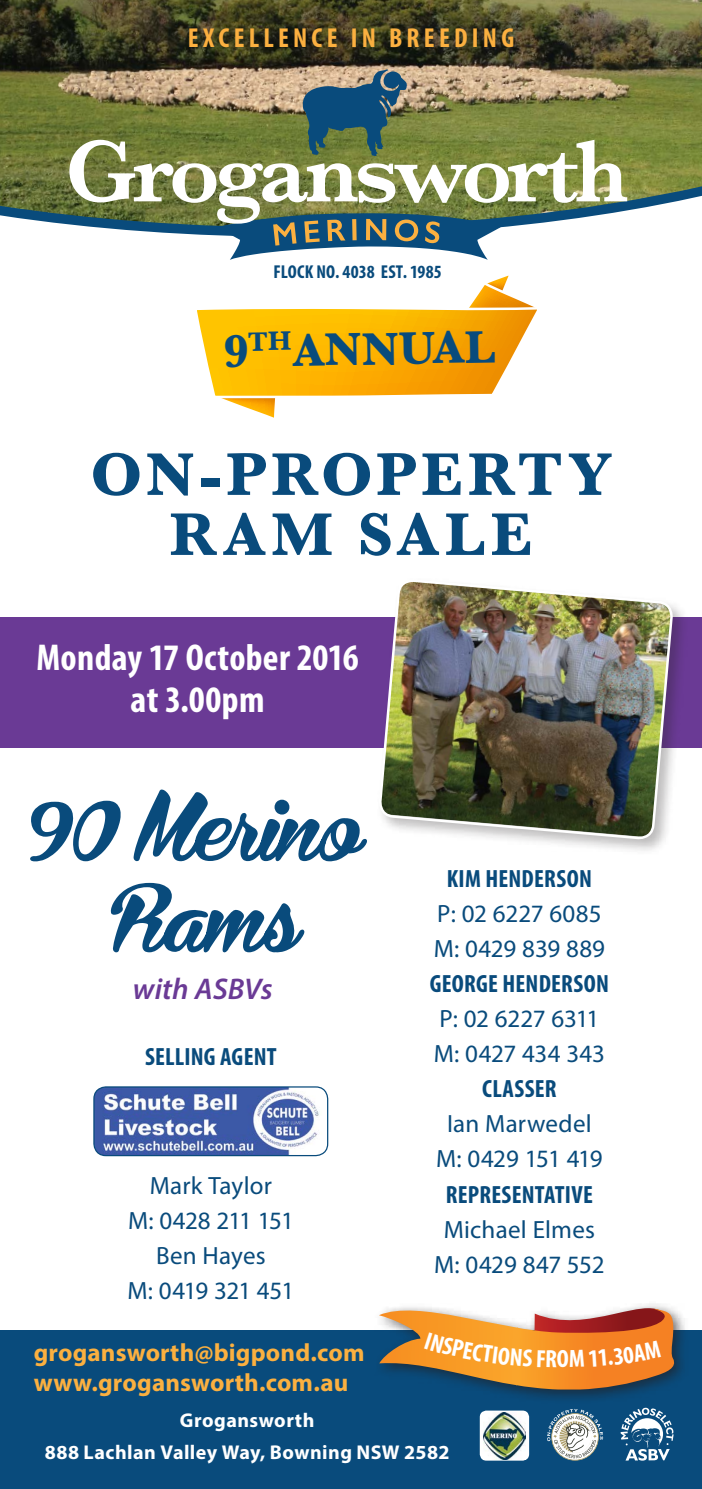
<style>
.page{position:relative;width:702px;height:1489px;background:#fff}
.page>*{position:absolute;margin:0;border:0;box-sizing:border-box;transform-origin:0 0}
.t1{font:700 62.5px/60px "Baskerville";letter-spacing:.085em;color:#094b7c;text-align:center}
.t2{font:700 47.5px "Baskerville";color:#094b7c}
.t3{font:700 condensed 37.5px/42.5px "Myriad Pro";letter-spacing:.01em;color:#fff;text-align:center}
.t4{font:italic 600 30px "Myriad Pro";letter-spacing:.005em;color:#6a3a95}
.t5{font:700 condensed 27.5px "Myriad Pro";letter-spacing:.155em;color:#fbb040}
.t6{font:25px/35px "Myriad Pro";color:#094b7c;text-align:center}
.t7{font:700 condensed 25px "Myriad Pro";letter-spacing:.01em;color:#094b7c}
.t8{font:700 25px/30px "Myriad Pro";letter-spacing:.005em;color:#fbb040}
.t9{font:700 condensed 25px "Myriad Pro";color:#fff}
.t10{font:700 20px/32.2px "Myriad Pro";letter-spacing:.025em;color:#fff;text-align:center}
.t11{font:700 condensed 18.75px "Myriad Pro";letter-spacing:.01em;color:#094b7c}
</style>
<div class="page">
<div style="left:0;top:618px;width:702px;height:130px;background:#6a3a95"></div>
<img style="left:95px;top:1086px;width:227px;height:69px">
<div style="left:93px;top:1086px;width:235px;height:70px;border:1px solid #094b7c;border-radius:12px"></div>
<div style="left:0;top:1329px;width:702px;height:159px;background:#094b7c"></div>
<div style="left:480px;top:1410px;width:49px;height:50px;background:#fff;border-radius:7px"></div>
<img style="left:483px;top:1412px;width:42px;height:46px">
<svg style="left:547px;top:1409px;width:56px;height:51px"></svg>
<svg style="left:30px;top:789px;width:337px;height:72px"></svg>
<svg style="left:111px;top:882px;width:193px;height:70px"></svg>
<svg style="left:620px;top:1407px;width:53px;height:53px"></svg>
<img style="left:0;top:0;width:702px;height:225px">
<div style="left:373px;top:1301px;width:315px;height:102px;background:#231f20;opacity:.65"></div>
<svg style="left:69px;top:69px;width:558px;height:191px"></svg>
<div style="left:376px;top:576px;width:313px;height:280px;background:#231f20;opacity:.3"></div>
<img style="left:377px;top:576px;width:297px;height:280px">
<svg style="left:197px;top:275px;width:340px;height:143px"></svg>
<svg style="left:379px;top:1301px;width:299px;height:88px"></svg>
<p class="t5" style="left:188px;top:21px;width:328px">EXCELLENCE IN BREEDING</p>
<p class="t11" style="left:273px;top:260px;width:170px">FLOCK NO. 4038 EST. 1985</p>
<h2 class="t2" style="left:222px;top:318px;width:273px;rotate:-1deg">9<sup>TH</sup> ANNUAL</h2>
<h1 class="t1" style="left:90px;top:445px;width:523px">ON-PROPERTY<br>RAM SALE</h1>
<h3 class="t3" style="left:36px;top:635px;width:324px">Monday 17 October 2016 at 3.00pm</h3>
<p class="t4" style="left:133px;top:970px;width:141px">with ASBVs</p>
<p class="t7" style="left:145px;top:1040px;width:133px">SELLING AGENT</p>
<p class="t6" style="left:127px;top:1167px;width:168px">Mark Taylor<br>M: 0428 211 151<br>Ben Hayes<br>M: 0419 321 451</p>
<p class="t8" style="left:34px;top:1336px;width:332px">grogansworth@bigpond.com www.grogansworth.com.au</p>
<p class="t7" style="left:447px;top:863px;width:147px">KIM HENDERSON</p>
<p class="t6" style="left:433px;top:896px;width:173px;text-align:left">P: 02 6227 6085<br>M: 0429 839 889</p>
<p class="t7" style="left:429px;top:968px;width:181px">GEORGE HENDERSON</p>
<p class="t6" style="left:434px;top:1001px;width:172px;text-align:left">P: 02 6227 6311<br>M: 0427 434 343</p>
<p class="t7" style="left:482px;top:1073px;width:76px">CLASSER</p>
<p class="t6" style="left:436px;top:1106px;width:168px">Ian Marwedel<br>M: 0429 151 419</p>
<p class="t7" style="left:446px;top:1178px;width:149px">REPRESENTATIVE</p>
<p class="t6" style="left:434px;top:1211px;width:172px">Michael Elmes<br>M: 0429 847 552</p>
<p class="t9" style="left:557px;top:1343px;width:14px">O</p>
<p class="t10" style="left:45px;top:1403px;width:406px">Grogansworth<br>888 Lachlan Valley Way, Bowning NSW 2582</p>
</div>
